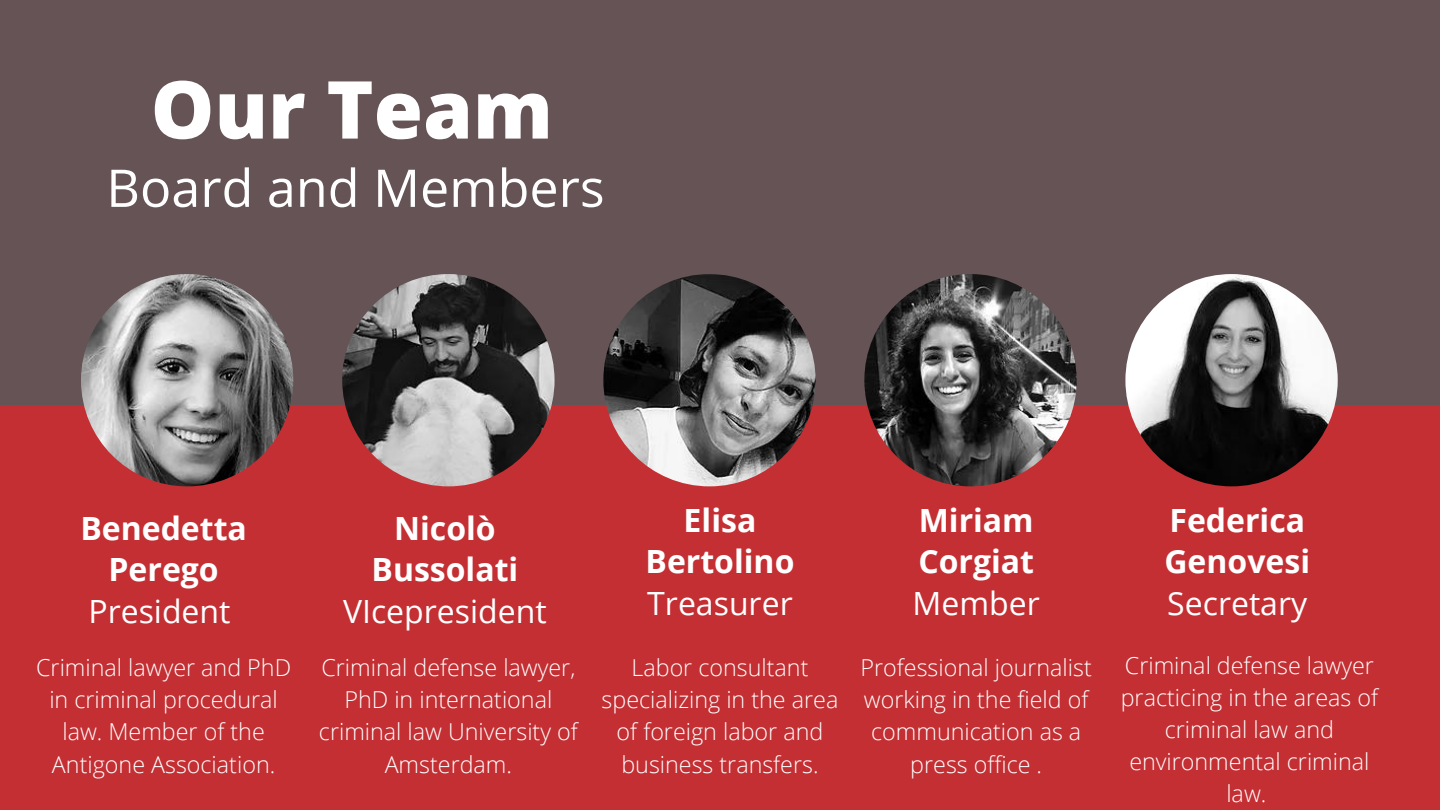
<style>
.page{position:relative;width:1440px;height:810px;background:#c42f33}
.page>*{position:absolute;margin:0;border:0;box-sizing:border-box;transform-origin:0 0}
.t1{font:800 80px "Open Sans";color:#fff}
.t2{font:52px "Open Sans";color:#fff}
.t3{font:700 32px/41.2px "Open Sans";color:#fff;text-align:center}
.t4{font:32px "Open Sans";color:#fff}
.t5{font:300 23.3px/32.2px "Open Sans";color:#fff;text-align:center}
</style>
<div class="page">
<div style="left:0;top:0;width:1440px;height:405px;background:#655355"></div>
<img style="left:342px;top:274px;width:213px;height:212px;border-radius:50%">
<img style="left:603px;top:274px;width:213px;height:212px;border-radius:50%">
<img style="left:81px;top:274px;width:212px;height:212px;border-radius:50%">
<img style="left:864px;top:274px;width:213px;height:212px;border-radius:50%">
<img style="left:1125px;top:274px;width:213px;height:212px;border-radius:50%">
<h1 class="t1" style="left:151px;top:53px;width:404px">Our Team</h1>
<h2 class="t2" style="left:106px;top:151px;width:500px">Board and Members</h2>
<h3 class="t3" style="left:80px;top:507px;width:168px">Benedetta<br>Perego</h3>
<h3 class="t4" style="left:88px;top:588px;width:144px">President</h3>
<h3 class="t3" style="left:372px;top:507px;width:148px">Nicolò<br>Bussolati</h3>
<h3 class="t4" style="left:343px;top:588px;width:205px">VIcepresident</h3>
<p class="t5" style="left:36px;top:651px;width:256px">Criminal lawyer and PhD in criminal procedural law. Member of the<br>Antigone Association.</p>
<p class="t5" style="left:319px;top:651px;width:260px">Criminal defense lawyer,<br>PhD in international criminal law University of<br>Amsterdam.</p>
<h3 class="t3" style="left:646px;top:499px;width:150px">Elisa<br>Bertolino</h3>
<h3 class="t4" style="left:647px;top:580px;width:147px">Treasurer</h3>
<p class="t5" style="left:602px;top:651px;width:238px">Labor consultant specializing in the area of foreign labor and business transfers.</p>
<h3 class="t3" style="left:918px;top:499px;width:117px;text-align:left">Miriam<br>Corgiat</h3>
<h3 class="t4" style="left:913px;top:580px;width:129px">Member</h3>
<p class="t5" style="left:861px;top:651px;width:233px">Professional journalist working in the field of communication as a press office .</p>
<h3 class="t3" style="left:1164px;top:499px;width:147px;text-align:left">Federica<br>Genovesi</h3>
<h3 class="t4" style="left:1167px;top:580px;width:141px">Secretary</h3>
<p class="t5" style="left:1121px;top:649px;width:259px">Criminal defense lawyer practicing in the areas of criminal law and environmental criminal law.</p>
</div>
